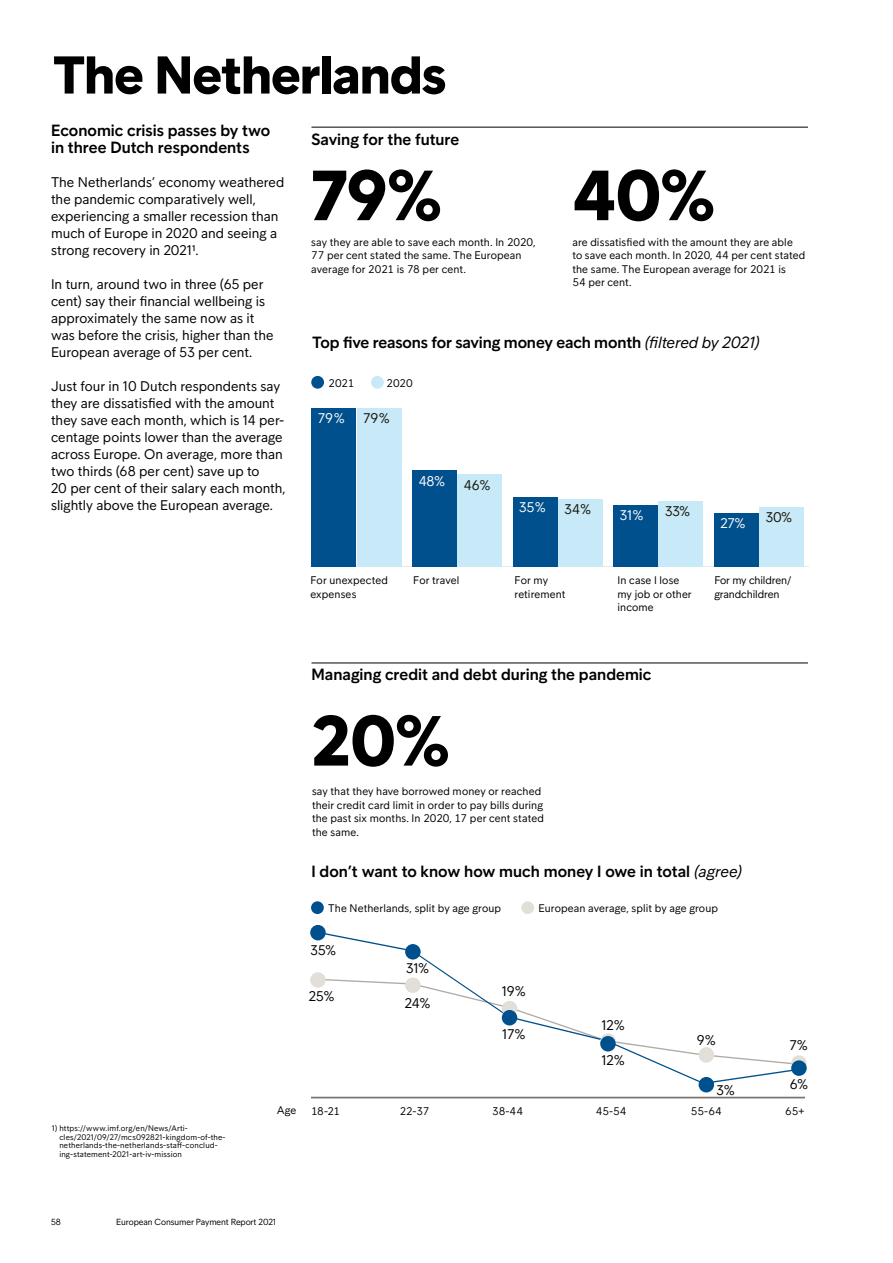
<style>
.page{position:relative;width:893px;height:1263px;background:#fff}
.page>*{position:absolute;margin:0;border:0;box-sizing:border-box;transform-origin:0 0}
.t1{font:700 72px "Intrum Sans";color:#000}
.t2{font:700 54px "Intrum Sans";letter-spacing:-.015em;color:#000}
.t3{font:500 16.5px/17px "Intrum Sans";color:#000}
.t4{font:14.25px/17px "Intrum Sans";color:#000}
.t5{font:14.25px "Intrum Sans";color:#151408}
.t6{font:14.25px "Intrum Sans";color:#fff}
.t7{font:11.25px/13.5px "Intrum Sans";letter-spacing:.01em;color:#000}
.t8{font:11.25px/13.5px "Intrum Sans";letter-spacing:-.01em;color:#000}
.t9{font:9px "Intrum Sans";letter-spacing:-.01em;color:#000}
.t10{font:8.25px/8.6px "Intrum Sans";letter-spacing:.02em;color:#000}
.s1{font-weight:400;font-style:italic}
</style>
<div class="page">
<hr style="left:312px;top:1097px;width:493px;height:1px;background:#7a726e">
<svg style="left:316px;top:933px;width:476px;height:151px"></svg>
<hr style="left:311px;top:127px;width:497px;height:1px;background:#000">
<hr style="left:311px;top:662px;width:497px;height:1px;background:#000">
<div style="left:357px;top:408px;width:45px;height:158px;background:#c8e9f8"></div>
<div style="left:457px;top:474px;width:45px;height:92px;background:#c8e9f8"></div>
<div style="left:558px;top:499px;width:45px;height:67px;background:#c8e9f8"></div>
<div style="left:658px;top:501px;width:45px;height:65px;background:#c8e9f8"></div>
<div style="left:759px;top:507px;width:45px;height:59px;background:#c8e9f8"></div>
<div style="left:311px;top:408px;width:45px;height:158px;background:#00508d"></div>
<div style="left:412px;top:470px;width:45px;height:96px;background:#00508d"></div>
<div style="left:513px;top:497px;width:45px;height:69px;background:#00508d"></div>
<div style="left:613px;top:505px;width:45px;height:61px;background:#00508d"></div>
<div style="left:714px;top:513px;width:45px;height:53px;background:#00508d"></div>
<div style="left:311px;top:376px;width:13px;height:13px;background:#00508d;border-radius:50%"></div>
<div style="left:371px;top:376px;width:13px;height:13px;background:#c8e9f8;border-radius:50%"></div>
<div style="left:311px;top:901px;width:13px;height:13px;background:#00508d;border-radius:50%"></div>
<div style="left:521px;top:901px;width:13px;height:13px;background:#e2dfd8;border-radius:50%"></div>
<div style="left:405px;top:977px;width:16px;height:16px;background:#e2dfd8;border-radius:50%"></div>
<div style="left:502px;top:1001px;width:15px;height:15px;background:#e2dfd8;border-radius:50%"></div>
<svg style="left:600px;top:1033px;width:16px;height:16px"></svg>
<div style="left:310px;top:925px;width:16px;height:15px;background:#00508d;border-radius:50%"></div>
<div style="left:405px;top:944px;width:16px;height:15px;background:#00508d;border-radius:50%"></div>
<div style="left:502px;top:1010px;width:15px;height:15px;background:#00508d;border-radius:50%"></div>
<div style="left:699px;top:1047px;width:15px;height:16px;background:#e2dfd8;border-radius:50%"></div>
<div style="left:791px;top:1055px;width:16px;height:16px;background:#e2dfd8;border-radius:50%"></div>
<div style="left:600px;top:1036px;width:16px;height:15px;background:#00508d;border-radius:50%"></div>
<div style="left:791px;top:1060px;width:16px;height:16px;background:#00508d;border-radius:50%"></div>
<div style="left:310px;top:972px;width:16px;height:16px;background:#e2dfd8;border-radius:50%"></div>
<div style="left:699px;top:1077px;width:15px;height:15px;background:#00508d;border-radius:50%"></div>
<h2 class="t2" style="left:52px;top:44px;width:395px">The Netherlands</h2>
<p class="t3" style="left:51px;top:122px;width:221px">Economic crisis passes by two in three Dutch respondents</p>
<p class="t4" style="left:51px;top:174px;width:235px">The Netherlands’ economy weathered the pandemic comparatively well, experiencing a smaller recession than much of Europe in 2020 and seeing a strong recovery in 20211.</p>
<p class="t4" style="left:51px;top:276px;width:224px">In turn, around two in three (65 per cent) say their financial wellbeing is approximately the same now as it was before the crisis, higher than the European average of 53 per cent.</p>
<p class="t4" style="left:51px;top:378px;width:236px">Just four in 10 Dutch respondents say they are dissatisfied with the amount they save each month, which is 14 per&shy;centage points lower than the average across Europe. On average, more than two thirds (68 per cent) save up to<br>20 per cent of their salary each month, slightly above the European average.</p>
<p class="t3" style="left:311px;top:131px;width:149px">Saving for the future</p>
<h1 class="t1" style="left:311px;top:154px;width:133px">79%</h1>
<h1 class="t1" style="left:572px;top:154px;width:145px">40%</h1>
<p class="t7" style="left:311px;top:235px;width:226px">say they are able to save each month. In 2020,<br>77 per cent stated the same. The European average for 2021 is 78 per cent.</p>
<p class="t7" style="left:572px;top:235px;width:235px">are dissatisfied with the amount they are able to save each month. In 2020, 44 per cent stated the same. The European average for 2021 is<br>54 per cent.</p>
<p class="t3" style="left:312px;top:334px;width:449px">Top five reasons for saving money each month <span class="s1">(filtered by 2021)</span></p>
<p class="t7" style="left:328px;top:376px;width:27px">2021</p>
<p class="t7" style="left:387px;top:376px;width:28px">2020</p>
<p class="t6" style="left:318px;top:410px;width:28px">79%</p>
<p class="t5" style="left:363px;top:410px;width:28px">79%</p>
<p class="t6" style="left:419px;top:473px;width:28px">48%</p>
<p class="t5" style="left:464px;top:477px;width:28px">46%</p>
<p class="t6" style="left:519px;top:499px;width:28px">35%</p>
<p class="t5" style="left:565px;top:501px;width:28px">34%</p>
<p class="t5" style="left:665px;top:503px;width:27px">33%</p>
<p class="t6" style="left:620px;top:507px;width:25px">31%</p>
<p class="t5" style="left:766px;top:509px;width:28px">30%</p>
<p class="t6" style="left:720px;top:515px;width:27px">27%</p>
<p class="t7" style="left:514px;top:573px;width:53px">For my retirement</p>
<p class="t8" style="left:714px;top:573px;width:78px">For my children/ grandchildren</p>
<p class="t7" style="left:310px;top:573px;width:79px">For unexpected expenses</p>
<p class="t7" style="left:413px;top:573px;width:48px">For travel</p>
<p class="t7" style="left:617px;top:573px;width:76px">In case I lose my job or other income</p>
<p class="t3" style="left:311px;top:666px;width:341px">Managing credit and debt during the pandemic</p>
<h1 class="t1" style="left:312px;top:699px;width:140px">20%</h1>
<p class="t7" style="left:312px;top:785px;width:233px">say that they have borrowed money or reached their credit card limit in order to pay bills during the past six months. In 2020, 17 per cent stated the same.</p>
<p class="t3" style="left:311px;top:863px;width:432px">I don’t want to know how much money I owe in total <span class="s1">(agree)</span></p>
<p class="t7" style="left:328px;top:901px;width:174px">The Netherlands, split by age group</p>
<p class="t7" style="left:538px;top:901px;width:181px">European average, split by age group</p>
<p class="t4" style="left:310px;top:941px;width:28px">35%</p>
<p class="t4" style="left:309px;top:988px;width:27px">25%</p>
<p class="t4" style="left:406px;top:960px;width:25px">31%</p>
<p class="t4" style="left:405px;top:995px;width:27px">24%</p>
<p class="t4" style="left:502px;top:982px;width:26px">19%</p>
<p class="t4" style="left:502px;top:1025px;width:25px">17%</p>
<p class="t4" style="left:601px;top:1017px;width:25px">12%</p>
<p class="t4" style="left:601px;top:1052px;width:25px">12%</p>
<p class="t4" style="left:697px;top:1032px;width:21px">9%</p>
<p class="t4" style="left:716px;top:1082px;width:20px">3%</p>
<p class="t4" style="left:790px;top:1037px;width:20px">7%</p>
<p class="t4" style="left:790px;top:1075px;width:20px">6%</p>
<p class="t10" style="left:59px;top:1124px;width:168px;text-indent:-7px">1) https://www.imf.org/en/News/Arti&shy;cles/2021/09/27/mcs092821-kingdom-of-the&shy;netherlands-the-netherlands-staff-conclud&shy;ing-statement-2021-art-iv-mission</p>
<p class="t7" style="left:277px;top:1104px;width:21px">Age</p>
<p class="t7" style="left:311px;top:1104px;width:31px">18-21</p>
<p class="t7" style="left:400px;top:1104px;width:31px">22-37</p>
<p class="t7" style="left:492px;top:1104px;width:32px">38-44</p>
<p class="t7" style="left:596px;top:1104px;width:32px">45-54</p>
<p class="t7" style="left:691px;top:1104px;width:32px">55-64</p>
<p class="t7" style="left:785px;top:1104px;width:21px">65+</p>
<p class="t9" style="left:51px;top:1216px;width:11px">58</p>
<p class="t9" style="left:116px;top:1216px;width:162px">European Consumer Payment Report 2021</p>
</div>
